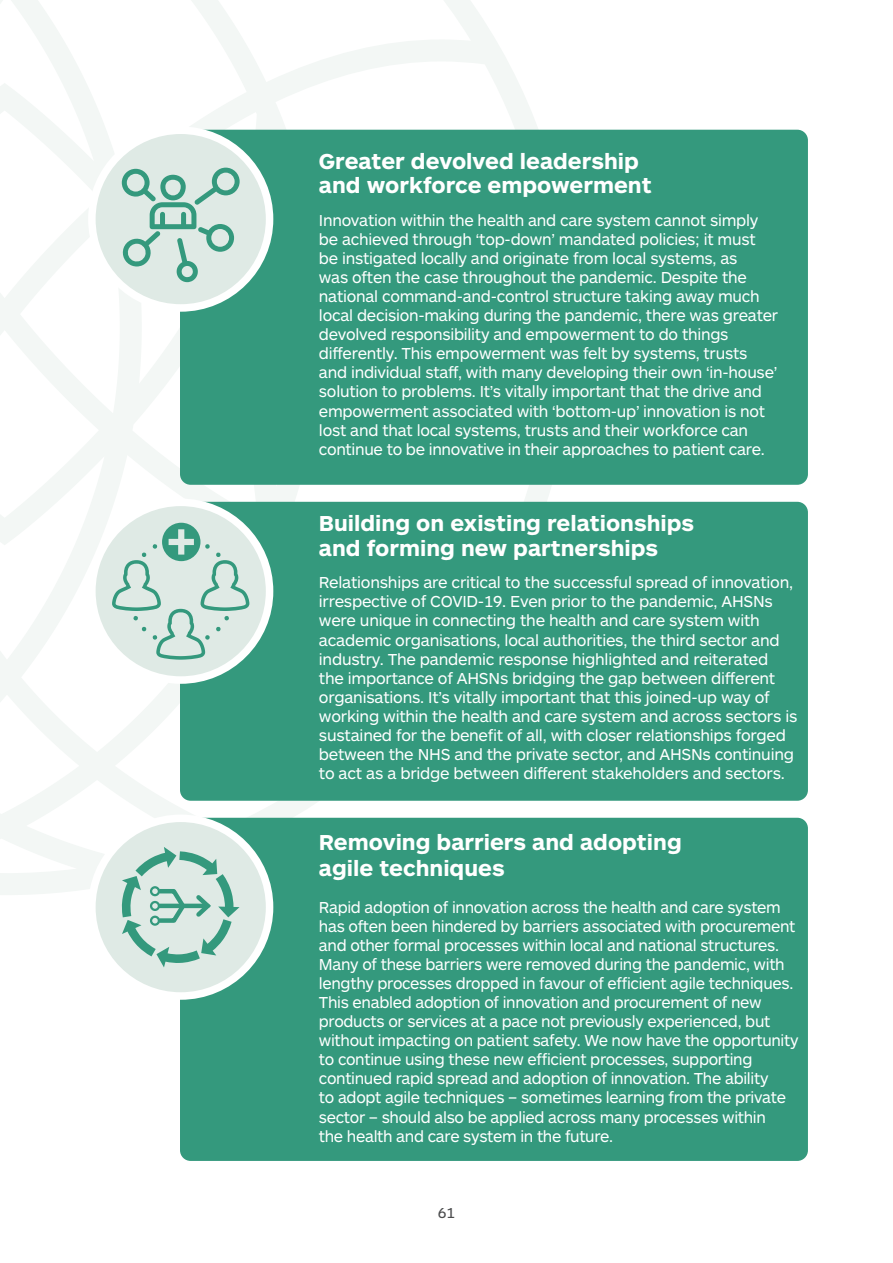
<style>
.page{position:relative;width:893px;height:1263px;background:#fff}
.page>*{position:absolute;margin:0;border:0;box-sizing:border-box;transform-origin:0 0}
.t1{font:700 22.5px/24px "ARS Maquette";color:#fff}
.t2{font:16.5px/19px "ARS Maquette";letter-spacing:-.015em;color:#fff}
.t3{font:16.5px/19px "ARS Maquette";letter-spacing:-.015em;color:#fff;scale:.96 1}
.t4{font:15px "ARS Maquette";color:#4b4c4d}
</style>
<div class="page">
<svg style="left:0;top:0;width:574px;height:895px"></svg>
<div style="left:180px;top:818px;width:628px;height:343px;background:#34997d;border-radius:11px"></div>
<div style="left:180px;top:502px;width:628px;height:299px;background:#34997d;border-radius:11px"></div>
<div style="left:180px;top:130px;width:628px;height:355px;background:#34997d;border-radius:11px"></div>
<svg style="left:92px;top:502px;width:178px;height:178px;fill:#dfeae5"></svg>
<div style="left:88px;top:499px;width:185px;height:185px;border:8px solid #fff;border-radius:50%"></div>
<div style="left:162px;top:523px;width:38px;height:38px;background:#34997d;border-radius:50%"></div>
<svg style="left:112px;top:529px;width:138px;height:131px"></svg>
<div style="left:92px;top:818px;width:178px;height:178px;background:#dfeae5;border-radius:50%"></div>
<div style="left:88px;top:814px;width:185px;height:186px;border:8px solid #fff;border-radius:50%"></div>
<svg style="left:121px;top:847px;width:119px;height:120px"></svg>
<div style="left:150px;top:886px;width:10px;height:10px;border:2px solid #34997d;border-radius:50%"></div>
<div style="left:150px;top:901px;width:10px;height:10px;border:2px solid #34997d;border-radius:50%"></div>
<div style="left:150px;top:916px;width:10px;height:10px;border:2px solid #34997d;border-radius:50%"></div>
<div style="left:92px;top:130px;width:178px;height:178px;background:#dfeae5;border-radius:50%"></div>
<div style="left:88px;top:126px;width:185px;height:186px;border:8px solid #fff;border-radius:50%"></div>
<svg style="left:121px;top:168px;width:119px;height:114px"></svg>
<p class="t1" style="left:319px;top:148px;width:334px">Greater devolved leadership and workforce empowerment</p>
<p class="t2" style="left:319px;top:210px;width:461px">Innovation within the health and care system cannot simply be achieved through ‘top-down’ mandated policies; it must be instigated locally and originate from local systems, as<br>was often the case throughout the pandemic. Despite the national command-and-control structure taking away much local decision-making during the pandemic, there was greater devolved responsibility and empowerment to do things differently. This empowerment was felt by systems, trusts and individual staff, with many developing their own ‘in-house’ solution to problems. It’s vitally important that the drive and empowerment associated with ‘bottom-up’ innovation is not lost and that local systems, trusts and their workforce can continue to be innovative in their approaches to patient care.</p>
<p class="t1" style="left:319px;top:510px;width:377px">Building on existing relationships and forming new partnerships</p>
<p class="t2" style="left:319px;top:572px;width:480px">Relationships are critical to the successful spread of innovation, irrespective of COVID-19. Even prior to the pandemic, AHSNs were unique in connecting the health and care system with academic organisations, local authorities, the third sector and industry. The pandemic response highlighted and reiterated the importance of AHSNs bridging the gap between different organisations. It’s vitally important that this joined-up way of working within the health and care system and across sectors is sustained for the benefit of all, with closer relationships forged between the NHS and the private sector, and AHSNs continuing to act as a bridge between different stakeholders and sectors.</p>
<p class="t1" style="left:319px;top:828px;width:364px;line-height:25.8px">Removing barriers and adopting agile techniques</p>
<p class="t3" style="left:319px;top:897px;width:501px">Rapid adoption of innovation across the health and care system has often been hindered by barriers associated with procurement and other formal processes within local and national structures.<br>Many of these barriers were removed during the pandemic, with lengthy processes dropped in favour of efficient agile techniques.<br>This enabled adoption of innovation and procurement of new products or services at a pace not previously experienced, but without impacting on patient safety. We now have the opportunity to continue using these new efficient processes, supporting continued rapid spread and adoption of innovation. The ability<br>to adopt agile techniques – sometimes learning from the private sector – should also be applied across many processes within<br>the health and care system in the future.</p>
<p class="t4" style="left:438px;top:1203px;width:19px">61</p>
</div>
